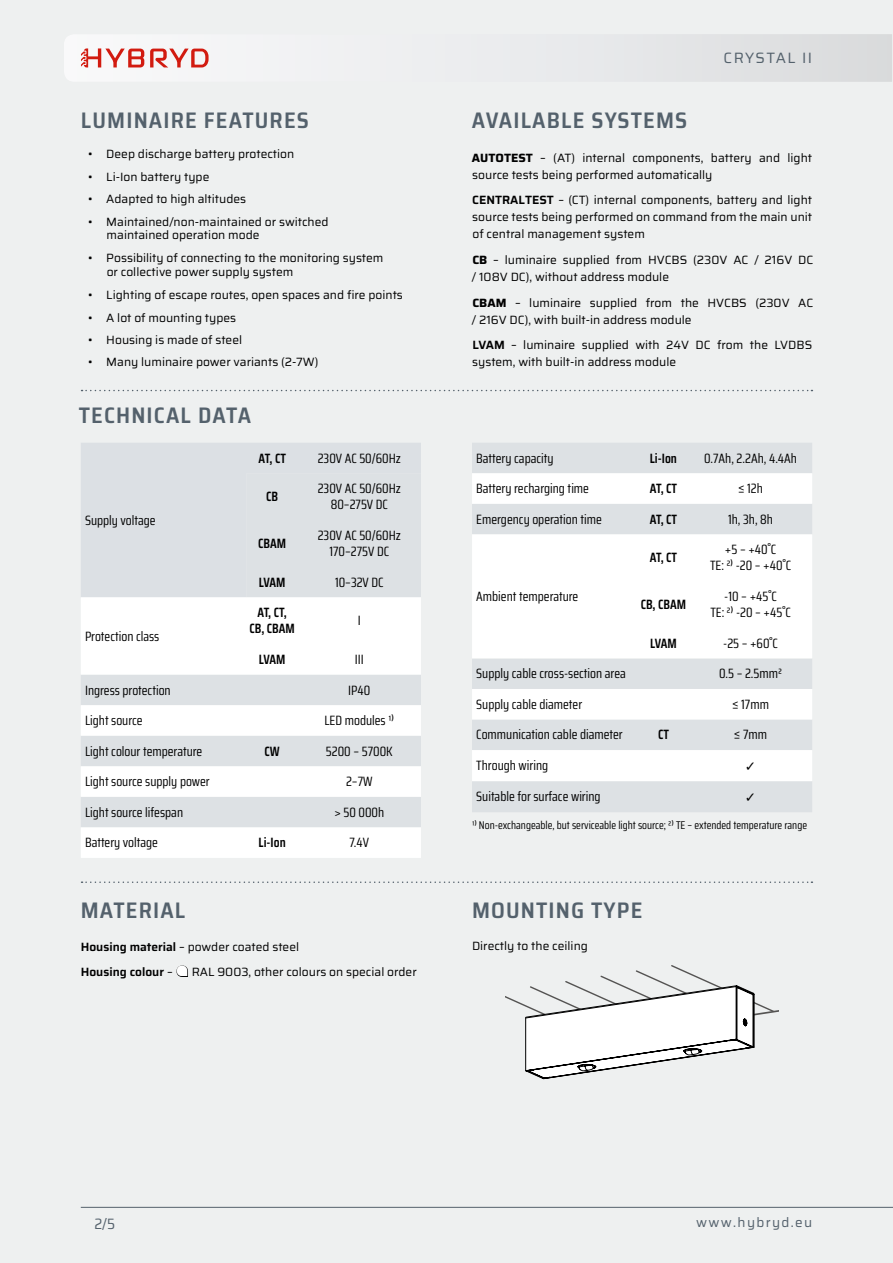
<style>
.page{position:relative;width:893px;height:1263px;background:#eef0f0}
.page>*{position:absolute;margin:0;border:0;box-sizing:border-box;transform-origin:0 0}
.t1{font:600 semi-condensed 22.5px "Saira";letter-spacing:.05em;color:#54616c}
.t2{font:15px "Saira";letter-spacing:.1em;color:#54616c}
.t3{font:semi-condensed 15px "Saira";color:#54616c}
.t4{font:13.5px/16.2px "Saira Condensed";color:#000;text-align:center}
.t5{font:600 13.5px/16.2px "Saira Condensed";color:#000;text-align:center}
.t6{font:13.5px "Saira";letter-spacing:.1em;color:#54616c}
.t7{font:700 13.5px "DejaVu Sans";color:#000}
.t8{font:12px/17.1px "Saira";color:#000}
.t9{font:11.25px "Saira Condensed";color:#000}
.s1{font-family:"Calibri"}
.s2{font-weight:600}
.s3{font-size:15px}
.s4{font-weight:700}
</style>
<div class="page">
<hr style="left:81px;top:1207px;width:812px;height:1px;background:#54616c">
<svg style="left:64px;top:34px;width:828px;height:48px"></svg>
<svg style="left:82px;top:390px;width:730px;height:1px"></svg>
<div style="left:81px;top:443px;width:340px;height:30px;background:#dce0e4"></div>
<div style="left:81px;top:473px;width:340px;height:124px;background:#dce0e4"></div>
<svg style="left:81px;top:598px;width:340px;height:260px;background:#f3f4f5"></svg>
<div style="left:472px;top:443px;width:340px;height:369px;background:#dde1e4"></div>
<svg style="left:472px;top:473px;width:340px;height:308px;background:#f4f6f6"></svg>
<svg style="left:82px;top:881px;width:730px;height:2px"></svg>
<svg style="left:506px;top:965px;width:273px;height:114px"></svg>
<h1 class="t1" style="left:81px;top:103px;width:229px">LUMINAIRE FEATURES</h1>
<p class="t8" style="left:88px;top:146px;width:208px">• Deep discharge battery protection</p>
<p class="t8" style="left:88px;top:168px;width:123px">• Li-Ion battery type</p>
<p class="t8" style="left:88px;top:190px;width:160px">• Adapted to high altitudes</p>
<p class="t8" style="left:107px;top:214px;width:224px;line-height:13.8px;text-indent:-18px">• Maintained/non-maintained or switched maintained operation mode</p>
<p class="t8" style="left:107px;top:250px;width:278px;line-height:13.8px;text-indent:-19px">• Possibility of connecting to the monitoring system or collective power supply system</p>
<p class="t8" style="left:88px;top:286px;width:316px">• Lighting of escape routes, open spaces and fire points</p>
<p class="t8" style="left:88px;top:309px;width:150px">• A lot of mounting types</p>
<p class="t8" style="left:88px;top:331px;width:155px">• Housing is made of steel</p>
<p class="t8" style="left:88px;top:353px;width:232px">• Many luminaire power variants (2-7W)</p>
<h1 class="t1" style="left:79px;top:398px;width:174px">TECHNICAL DATA</h1>
<p class="t4" style="left:85px;top:511px;width:72px">Supply voltage</p>
<p class="t4" style="left:85px;top:627px;width:76px">Protection class</p>
<p class="t5" style="left:259px;top:450px;width:29px">AT, CT</p>
<p class="t4" style="left:318px;top:449px;width:85px">230V AC 50/60Hz</p>
<p class="t5" style="left:266px;top:488px;width:13px">CB</p>
<p class="t4" style="left:318px;top:480px;width:85px">230V AC 50/60Hz<br>80–275V DC</p>
<p class="t5" style="left:258px;top:535px;width:29px">CBAM</p>
<p class="t4" style="left:318px;top:527px;width:85px">230V AC 50/60Hz<br>170–275V DC</p>
<p class="t5" style="left:259px;top:574px;width:28px">LVAM</p>
<p class="t4" style="left:335px;top:574px;width:50px">10–32V DC</p>
<p class="t5" style="left:249px;top:604px;width:47px">AT, CT,<br>CB, CBAM</p>
<p class="t4" style="left:358px;top:612px;width:4px">I</p>
<p class="t5" style="left:259px;top:651px;width:28px">LVAM</p>
<p class="t4" style="left:355px;top:651px;width:10px">III</p>
<p class="t4" style="left:85px;top:681px;width:87px">Ingress protection</p>
<p class="t4" style="left:348px;top:681px;width:24px">IP40</p>
<p class="t4" style="left:85px;top:712px;width:59px">Light source</p>
<p class="t4" style="left:325px;top:712px;width:71px">LED modules ¹<span class="s1">⁾</span></p>
<p class="t4" style="left:85px;top:742px;width:119px">Light colour temperature</p>
<p class="t5" style="left:264px;top:743px;width:17px">CW</p>
<p class="t4" style="left:326px;top:742px;width:68px">5200 – 5700K</p>
<p class="t4" style="left:85px;top:773px;width:126px">Light source supply power</p>
<p class="t4" style="left:346px;top:773px;width:28px">2–7W</p>
<p class="t4" style="left:85px;top:804px;width:100px">Light source lifespan</p>
<p class="t4" style="left:334px;top:804px;width:51px">&gt; 50 000h</p>
<p class="t4" style="left:85px;top:834px;width:74px">Battery voltage</p>
<p class="t5" style="left:259px;top:834px;width:29px">Li-Ion</p>
<p class="t4" style="left:350px;top:834px;width:21px">7.4V</p>
<h1 class="t1" style="left:81px;top:893px;width:106px">MATERIAL</h1>
<p class="t8" style="left:81px;top:934px;width:337px;line-height:25px"><span class="s2">Housing material</span> – powder coated steel<br><span class="s2">Housing colour</span> – <span class="s3">q</span> RAL 9003, other colours on special order</p>
<p class="t2" style="left:724px;top:47px;width:90px">CRYSTAL II</p>
<h1 class="t1" style="left:472px;top:103px;width:217px">AVAILABLE SYSTEMS</h1>
<p class="t8" style="left:472px;top:149px;width:342px"><span class="s4">AUTOTEST</span> – (AT) internal components, battery and light source tests being performed automatically</p>
<p class="t8" style="left:472px;top:191px;width:341px;text-align:justify"><span class="s2">CENTRALTEST</span> – (CT) internal components, battery and light source tests being performed on command from the main unit of central management system</p>
<p class="t8" style="left:472px;top:251px;width:343px"><span class="s4">CB</span> – luminaire supplied from HVCBS (230V AC / 216V DC / 108V DC), without address module</p>
<p class="t8" style="left:472px;top:294px;width:343px"><span class="s4">CBAM</span> – luminaire supplied from the HVCBS (230V AC / 216V DC), with built-in address module</p>
<p class="t8" style="left:472px;top:336px;width:341px"><span class="s2">LVAM</span> – luminaire supplied with 24V DC from the LVDBS system, with built-in address module</p>
<p class="t4" style="left:476px;top:449px;width:79px">Battery capacity</p>
<p class="t5" style="left:650px;top:450px;width:29px">Li-Ion</p>
<p class="t4" style="left:704px;top:449px;width:95px">0.7Ah, 2.2Ah, 4.4Ah</p>
<p class="t4" style="left:476px;top:480px;width:114px">Battery recharging time</p>
<p class="t5" style="left:650px;top:480px;width:29px">AT, CT</p>
<p class="t4" style="left:738px;top:480px;width:26px">≤ 12h</p>
<p class="t4" style="left:476px;top:511px;width:127px">Emergency operation time</p>
<p class="t5" style="left:650px;top:511px;width:29px">AT, CT</p>
<p class="t4" style="left:728px;top:511px;width:46px">1h, 3h, 8h</p>
<p class="t4" style="left:476px;top:588px;width:104px">Ambient temperature</p>
<p class="t5" style="left:650px;top:549px;width:29px">AT, CT</p>
<p class="t4" style="left:710px;top:541px;width:83px">+5 – +40˚C<br>TE: 2<span class="s1">⁾</span> -20 – +40˚C</p>
<p class="t5" style="left:641px;top:596px;width:47px">CB, CBAM</p>
<p class="t4" style="left:710px;top:588px;width:82px">-10 – +45˚C<br>TE: 2<span class="s1">⁾</span> -20 – +45˚C</p>
<p class="t5" style="left:650px;top:635px;width:28px">LVAM</p>
<p class="t4" style="left:723px;top:635px;width:56px">-25 – +60˚C</p>
<p class="t4" style="left:476px;top:665px;width:151px">Supply cable cross-section area</p>
<p class="t4" style="left:719px;top:665px;width:65px">0.5 – 2.5mm²</p>
<p class="t4" style="left:476px;top:696px;width:107px">Supply cable diameter</p>
<p class="t4" style="left:732px;top:696px;width:38px">≤ 17mm</p>
<p class="t4" style="left:476px;top:726px;width:148px">Communication cable diameter</p>
<p class="t5" style="left:658px;top:726px;width:12px">CT</p>
<p class="t4" style="left:734px;top:726px;width:35px">≤ 7mm</p>
<p class="t4" style="left:476px;top:757px;width:73px">Through wiring</p>
<p class="t7" style="left:745px;top:755px;width:13px">✓</p>
<p class="t4" style="left:476px;top:788px;width:126px">Suitable for surface wiring</p>
<p class="t7" style="left:745px;top:786px;width:13px">✓</p>
<p class="t9" style="left:472px;top:816px;width:337px">¹<span class="s1">⁾</span> Non-exchangeable, but serviceable light source; ²<span class="s1">⁾</span> TE – extended temperature range</p>
<h1 class="t1" style="left:472px;top:893px;width:172px">MOUNTING TYPE</h1>
<p class="t8" style="left:472px;top:937px;width:117px">Directly to the ceiling</p>
<p class="t3" style="left:94px;top:1213px;width:22px">2/5</p>
<p class="t6" style="left:696px;top:1212px;width:118px">www.hybryd.eu</p>
</div>
